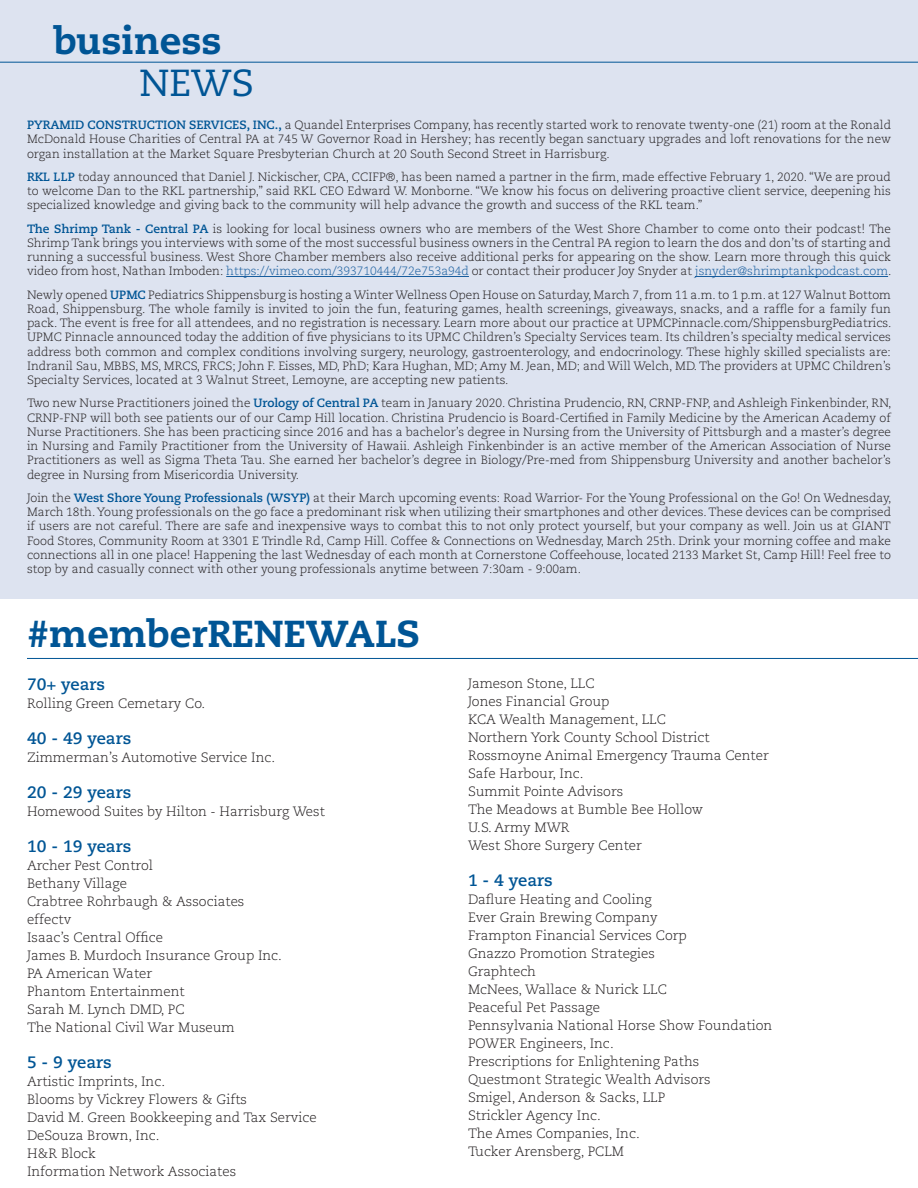
<style>
.page{position:relative;width:918px;height:1188px;background:#fff}
.page>*{position:absolute;margin:0;border:0;box-sizing:border-box;transform-origin:0 0}
.t1{font:800 37.65px "Caecilia LT Std";color:#005595}
.t2{font:37.65px "Caecilia LT Std";color:#005595}
.t3{font:800 37.5px "Caecilia LT Std";color:#005595}
.t4{font:700 16.5px "Caecilia LT Std";color:#005595}
.t5{font:300 13.5px "Caecilia LT Std";color:#231f20}
.t6{font:300 12px/14.2px "Caecilia LT Std";color:#231f20;text-align:justify}
.s1{font-weight:700;color:#005595}
.s2{color:#175d9e}
</style>
<div class="page">
<div style="left:0;top:0;width:918px;height:598px;background:#dde3f0"></div>
<hr style="left:226px;top:276px;width:243px;height:1px;background:#175d9e">
<hr style="left:695px;top:276px;width:193px;height:1px;background:#175d9e">
<hr style="left:0;top:62px;width:918px;height:1px;background:#005595">
<hr style="left:27px;top:658px;width:891px;height:1px;background:#005595">
<p class="t1" style="left:54px;top:17px;width:169px">business</p>
<p class="t2" style="left:140px;top:61px;width:116px">NEWS</p>
<p class="t6" style="left:27px;top:118px;width:866px"><span class="s1">PYRAMID CONSTRUCTION SERVICES, INC.,</span> a Quandel Enterprises Company, has recently started work to renovate twenty-one (21) room at the Ronald McDonald House Charities of Central PA at 745 W Governor Road in Hershey; has recently began sanctuary upgrades and loft renovations for the new organ installation at the Market Square Presbyterian Church at 20 South Second Street in Harrisburg.</p>
<p class="t6" style="left:27px;top:170px;width:865px"><span class="s1">RKL LLP</span> today announced that Daniel J. Nickischer, CPA, CCIFP®, has been named a partner in the firm, made effective February 1, 2020. “We are proud to welcome Dan to the RKL partnership,” said RKL CEO Edward W. Monborne. “We know his focus on delivering proactive client service, deepening his specialized knowledge and giving back to the community will help advance the growth and success of the RKL team.”</p>
<p class="t6" style="left:27px;top:222px;width:866px"><span class="s1">The Shrimp Tank - Central PA</span> is looking for local business owners who are members of the West Shore Chamber to come onto their podcast! The Shrimp Tank brings you interviews with some of the most successful business owners in the Central PA region to learn the dos and don’ts of starting and running a successful business. West Shore Chamber members also receive additional perks for appearing on the show. Learn more through this quick video from host, Nathan Imboden: <span class="s2">https://vimeo.com/393710444/72e753a94d</span> or contact their producer Joy Snyder at <span class="s2">jsnyder@shrimptankpodcast.com</span>.</p>
<p class="t6" style="left:27px;top:288px;width:866px">Newly opened <span class="s1">UPMC</span> Pediatrics Shippensburg is hosting a Winter Wellness Open House on Saturday, March 7, from 11 a.m. to 1 p.m. at 127 Walnut Bottom Road, Shippensburg. The whole family is invited to join the fun, featuring games, health screenings, giveaways, snacks, and a raffle for a family fun pack. The event is free for all attendees, and no registration is necessary. Learn more about our practice at UPMCPinnacle.com/ShippensburgPediatrics.<br>UPMC Pinnacle announced today the addition of five physicians to its UPMC Children’s Specialty Services team. Its children’s specialty medical services address both common and complex conditions involving surgery, neurology, gastroenterology, and endocrinology. These highly skilled specialists are:<br>Indranil Sau, MBBS, MS, MRCS, FRCS; John F. Eisses, MD, PhD; Kara Hughan, MD; Amy M. Jean, MD; and Will Welch, MD. The providers at UPMC Children’s Specialty Services, located at 3 Walnut Street, Lemoyne, are accepting new patients.</p>
<p class="t6" style="left:27px;top:396px;width:866px">Two new Nurse Practitioners joined the <span class="s1">Urology of Central PA</span> team in January 2020. Christina Prudencio, RN, CRNP-FNP, and Ashleigh Finkenbinder, RN, CRNP-FNP will both see patients our of our Camp Hill location. Christina Prudencio is Board-Certified in Family Medicine by the American Academy of Nurse Practitioners. She has been practicing since 2016 and has a bachelor’s degree in Nursing from the University of Pittsburgh and a master’s degree in Nursing and Family Practitioner from the University of Hawaii. Ashleigh Finkenbinder is an active member of the American Association of Nurse Practitioners as well as Sigma Theta Tau. She earned her bachelor’s degree in Biology/Pre-med from Shippensburg University and another bachelor’s degree in Nursing from Misericordia University.</p>
<p class="t6" style="left:27px;top:491px;width:866px">Join the <span class="s1">West Shore Young Professionals (WSYP)</span> at their March upcoming events: Road Warrior- For the Young Professional on the Go! On Wednesday, March 18th. Young professionals on the go face a predominant risk when utilizing their smartphones and other devices. These devices can be comprised if users are not careful. There are safe and inexpensive ways to combat this to not only protect yourself, but your company as well. Join us at GIANT Food Stores, Community Room at 3301 E Trindle Rd, Camp Hill. Coffee &amp; Connections on Wednesday, March 25th. Drink your morning coffee and make connections all in one place! Happening the last Wednesday of each month at Cornerstone Coffeehouse, located 2133 Market St, Camp Hill! Feel free to stop by and casually connect with other young professionals anytime between 7:30am - 9:00am.</p>
<p class="t3" style="left:27px;top:610px;width:395px">#memberRENEWALS</p>
<p class="t4" style="left:27px;top:675px;width:80px">70+ years</p>
<p class="t5" style="left:27px;top:696px;width:180px">Rolling Green Cemetary Co.</p>
<p class="t4" style="left:27px;top:729px;width:106px">40 - 49 years</p>
<p class="t5" style="left:27px;top:750px;width:250px">Zimmerman’s Automotive Service Inc.</p>
<p class="t4" style="left:27px;top:783px;width:106px">20 - 29 years</p>
<p class="t5" style="left:27px;top:804px;width:299px">Homewood Suites by Hilton - Harrisburg West</p>
<p class="t4" style="left:27px;top:837px;width:106px">10 - 19 years</p>
<p class="t5" style="left:27px;top:858px;width:128px">Archer Pest Control</p>
<p class="t5" style="left:27px;top:876px;width:101px">Bethany Village</p>
<p class="t5" style="left:27px;top:894px;width:219px">Crabtree Rohrbaugh &amp; Associates</p>
<p class="t5" style="left:27px;top:912px;width:46px">effectv</p>
<p class="t5" style="left:27px;top:930px;width:138px">Isaac’s Central Office</p>
<p class="t5" style="left:27px;top:948px;width:257px">James B. Murdoch Insurance Group Inc.</p>
<p class="t5" style="left:27px;top:966px;width:127px">PA American Water</p>
<p class="t5" style="left:27px;top:984px;width:159px">Phantom Entertainment</p>
<p class="t5" style="left:27px;top:1002px;width:159px">Sarah M. Lynch DMD, PC</p>
<p class="t5" style="left:27px;top:1020px;width:209px">The National Civil War Museum</p>
<p class="t4" style="left:27px;top:1053px;width:86px">5 - 9 years</p>
<p class="t5" style="left:27px;top:1074px;width:140px">Artistic Imprints, Inc.</p>
<p class="t5" style="left:27px;top:1092px;width:222px">Blooms by Vickrey Flowers &amp; Gifts</p>
<p class="t5" style="left:27px;top:1110px;width:291px">David M. Green Bookkeeping and Tax Service</p>
<p class="t5" style="left:27px;top:1128px;width:134px">DeSouza Brown, Inc.</p>
<p class="t5" style="left:27px;top:1146px;width:70px">H&amp;R Block</p>
<p class="t5" style="left:27px;top:1164px;width:211px">Information Network Associates</p>
<p class="t5" style="left:468px;top:676px;width:128px">Jameson Stone, LLC</p>
<p class="t5" style="left:468px;top:694px;width:143px">Jones Financial Group</p>
<p class="t5" style="left:468px;top:712px;width:200px">KCA Wealth Management, LLC</p>
<p class="t5" style="left:468px;top:730px;width:243px">Northern York County School District</p>
<p class="t5" style="left:468px;top:748px;width:302px">Rossmoyne Animal Emergency Trauma Center</p>
<p class="t5" style="left:468px;top:766px;width:117px">Safe Harbour, Inc.</p>
<p class="t5" style="left:468px;top:784px;width:157px">Summit Pointe Advisors</p>
<p class="t5" style="left:468px;top:802px;width:237px">The Meadows at Bumble Bee Hollow</p>
<p class="t5" style="left:468px;top:820px;width:103px">U.S. Army MWR</p>
<p class="t5" style="left:468px;top:838px;width:175px">West Shore Surgery Center</p>
<p class="t4" style="left:468px;top:871px;width:86px">1 - 4 years</p>
<p class="t5" style="left:468px;top:892px;width:185px">Daflure Heating and Cooling</p>
<p class="t5" style="left:468px;top:910px;width:191px">Ever Grain Brewing Company</p>
<p class="t5" style="left:468px;top:928px;width:220px">Frampton Financial Services Corp</p>
<p class="t5" style="left:468px;top:946px;width:188px">Gnazzo Promotion Strategies</p>
<p class="t5" style="left:468px;top:964px;width:70px">Graphtech</p>
<p class="t5" style="left:468px;top:982px;width:201px">McNees, Wallace &amp; Nurick LLC</p>
<p class="t5" style="left:468px;top:1000px;width:133px">Peaceful Pet Passage</p>
<p class="t5" style="left:468px;top:1018px;width:306px">Pennsylvania National Horse Show Foundation</p>
<p class="t5" style="left:468px;top:1036px;width:147px">POWER Engineers, Inc.</p>
<p class="t5" style="left:468px;top:1054px;width:233px">Prescriptions for Enlightening Paths</p>
<p class="t5" style="left:468px;top:1072px;width:244px">Questmont Strategic Wealth Advisors</p>
<p class="t5" style="left:468px;top:1090px;width:199px">Smigel, Anderson &amp; Sacks, LLP</p>
<p class="t5" style="left:468px;top:1108px;width:134px">Strickler Agency Inc.</p>
<p class="t5" style="left:468px;top:1126px;width:173px">The Ames Companies, Inc.</p>
<p class="t5" style="left:468px;top:1144px;width:158px">Tucker Arensberg, PCLM</p>
</div>
